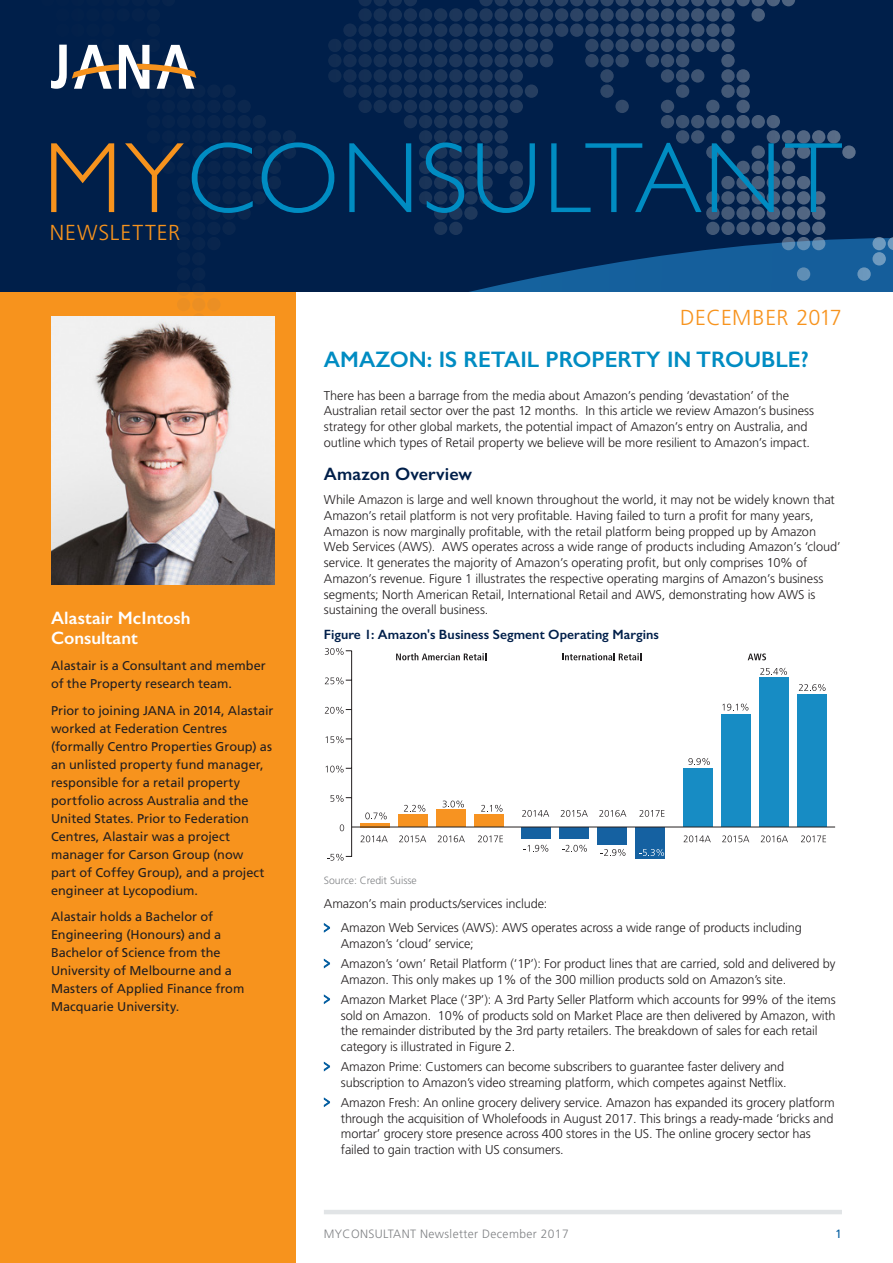
<style>
.page{position:relative;width:893px;height:1263px;background:#fff}
.page>*{position:absolute;margin:0;border:0;box-sizing:border-box;transform-origin:0 0}
.t1{font:300 100.8px "Gill Sans";letter-spacing:.02em;color:#008cc2}
.MC_JANA_Article_Head{font:600 22.5px "Gill Sans";color:#008cc2}
.t2{font:300 21.75px "Frutiger LT Std";letter-spacing:.015em;color:#f7931d}
.t3{font:300 21.75px "Frutiger LT Std";letter-spacing:.035em;color:#f7931d}
.MC_JANA_Sub_Heading{font:600 18px/19.5px "Gill Sans";letter-spacing:.005em;color:#fff}
.MC_JANA_Sub_Heading-2{font:600 18px "Gill Sans";letter-spacing:.005em;color:#001f4a}
.MC_JANA_Chart_title{font:600 13.5px "Gill Sans";letter-spacing:.005em;color:#001f4a}
.MC_JANA_Body_Copy{font:300 12.75px/15.8px "Frutiger LT Std";letter-spacing:-.01em;color:#231f20}
.MC_JANA_Reverse_Text{font:12.75px/18px "Frutiger LT Std";color:#231f20}
.t4{font:300 12px "Frutiger LT Std";letter-spacing:.03em;color:#808285}
.t5{font:12px "Frutiger LT Std";color:#065fa1}
.MC_JANA_Source_info{font:300 10.5px "Frutiger LT Std";color:#808285}
.s1{color:#f7931d}
.s2{font-size:15.3px;color:#065fa1}
</style>
<div class="page">
<div style="left:0;top:291px;width:296px;height:972px;background:#f7931d"></div>
<svg style="left:0;top:0;width:893px;height:291px;background:#082852"></svg>
<svg style="left:0;top:0;width:9px;height:52px"></svg>
<svg style="left:51px;top:45px;width:145px;height:44px"></svg>
<hr style="left:324px;top:1210px;width:518px;height:4px;background:#e1e4e6">
<img style="left:51px;top:316px;width:223px;height:268px">
<svg style="left:324px;top:923px;width:6px;height:9px"></svg>
<svg style="left:324px;top:959px;width:6px;height:9px"></svg>
<svg style="left:324px;top:995px;width:6px;height:8px"></svg>
<svg style="left:324px;top:1062px;width:6px;height:9px"></svg>
<svg style="left:324px;top:1098px;width:6px;height:8px"></svg>
<svg style="left:360px;top:823px;width:29px;height:4px"></svg>
<div style="left:398px;top:814px;width:29px;height:13px;background:#f79321"></div>
<div style="left:436px;top:809px;width:29px;height:18px;background:#f79321"></div>
<div style="left:474px;top:815px;width:30px;height:12px;background:#f79321"></div>
<div style="left:522px;top:827px;width:29px;height:11px;background:#1561a1"></div>
<div style="left:560px;top:827px;width:29px;height:12px;background:#1561a1"></div>
<div style="left:598px;top:827px;width:29px;height:17px;background:#1561a1"></div>
<div style="left:636px;top:827px;width:29px;height:31px;background:#1561a1"></div>
<div style="left:797px;top:694px;width:30px;height:133px;background:#178cc4"></div>
<div style="left:759px;top:678px;width:30px;height:149px;background:#178cc4"></div>
<div style="left:721px;top:715px;width:30px;height:112px;background:#178cc4"></div>
<div style="left:683px;top:769px;width:29px;height:58px;background:#178cc4"></div>
<svg style="left:340px;top:824px;width:4px;height:7px"></svg>
<hr style="left:351px;top:651px;width:1px;height:206px;background:#231f20">
<svg style="left:327px;top:854px;width:25px;height:7px"></svg>
<svg style="left:330px;top:795px;width:22px;height:7px"></svg>
<svg style="left:326px;top:765px;width:26px;height:8px"></svg>
<svg style="left:326px;top:736px;width:26px;height:7px"></svg>
<svg style="left:325px;top:707px;width:27px;height:7px"></svg>
<svg style="left:325px;top:677px;width:27px;height:7px"></svg>
<svg style="left:325px;top:648px;width:27px;height:7px"></svg>
<svg style="left:396px;top:653px;width:90px;height:7px"></svg>
<svg style="left:562px;top:653px;width:79px;height:7px"></svg>
<svg style="left:748px;top:653px;width:18px;height:7px"></svg>
<svg style="left:361px;top:835px;width:27px;height:7px"></svg>
<svg style="left:399px;top:835px;width:27px;height:7px"></svg>
<svg style="left:438px;top:835px;width:27px;height:7px"></svg>
<svg style="left:478px;top:835px;width:25px;height:7px"></svg>
<svg style="left:522px;top:810px;width:27px;height:7px"></svg>
<svg style="left:561px;top:810px;width:27px;height:7px"></svg>
<svg style="left:599px;top:810px;width:27px;height:7px"></svg>
<svg style="left:639px;top:810px;width:25px;height:7px"></svg>
<svg style="left:684px;top:835px;width:27px;height:7px"></svg>
<svg style="left:722px;top:835px;width:27px;height:7px"></svg>
<svg style="left:761px;top:835px;width:27px;height:7px"></svg>
<svg style="left:801px;top:835px;width:25px;height:7px"></svg>
<svg style="left:365px;top:812px;width:22px;height:7px"></svg>
<svg style="left:404px;top:805px;width:21px;height:7px"></svg>
<svg style="left:442px;top:800px;width:22px;height:7px"></svg>
<svg style="left:481px;top:805px;width:22px;height:7px"></svg>
<svg style="left:524px;top:845px;width:24px;height:7px"></svg>
<svg style="left:562px;top:845px;width:25px;height:7px"></svg>
<svg style="left:601px;top:849px;width:24px;height:7px"></svg>
<svg style="left:639px;top:849px;width:25px;height:7px"></svg>
<svg style="left:688px;top:758px;width:22px;height:7px"></svg>
<svg style="left:722px;top:703px;width:26px;height:8px"></svg>
<svg style="left:760px;top:668px;width:27px;height:7px"></svg>
<svg style="left:799px;top:684px;width:27px;height:7px"></svg>
<hr style="left:352px;top:827px;width:483px;height:1px;background:#231f20">
<h1 class="t1" style="left:43px;top:100px;width:800px"><span class="s1">MY</span>CONSULTANT</h1>
<h3 class="t3" style="left:50px;top:220px;width:132px">NEWSLETTER</h3>
<p class="MC_JANA_Sub_Heading" style="left:51px;top:608px;width:141px">Alastair McIntosh<br>Consultant</p>
<p class="MC_JANA_Reverse_Text" style="left:51px;top:657px;width:216px">Alastair is a Consultant and member of the Property research team.</p>
<p class="MC_JANA_Reverse_Text" style="left:51px;top:701px;width:224px">Prior to joining JANA in 2014, Alastair worked at Federation Centres (formally Centro Properties Group) as an unlisted property fund manager, responsible for a retail property portfolio across Australia and the United States. Prior to Federation Centres, Alastair was a project manager for Carson Group (now<br>part of Coffey Group), and a project engineer at Lycopodium.</p>
<p class="MC_JANA_Reverse_Text" style="left:51px;top:908px;width:195px">Alastair holds a Bachelor of<br>Engineering (Honours) and a<br>Bachelor of Science from the<br>University of Melbourne and a<br>Masters of Applied Finance from<br>Macquarie University.</p>
<h3 class="t2" style="left:680px;top:305px;width:163px">DECEMBER 2017</h3>
<p class="MC_JANA_Article_Head" style="left:324px;top:346px;width:486px">AMAZON: IS RETAIL PROPERTY IN TROUBLE?</p>
<p class="MC_JANA_Body_Copy" style="left:324px;top:388px;width:492px">There has been a barrage from the media about Amazon’s pending ‘devastation’ of the Australian retail sector over the past 12 months. In this article we review Amazon’s business strategy for other global markets, the potential impact of Amazon’s entry on Australia, and outline which types of Retail property we believe will be more resilient to Amazon’s impact.</p>
<p class="MC_JANA_Sub_Heading-2" style="left:324px;top:463px;width:150px">Amazon Overview</p>
<p class="MC_JANA_Body_Copy" style="left:324px;top:492px;width:518px">While Amazon is large and well known throughout the world, it may not be widely known that Amazon’s retail platform is not very profitable. Having failed to turn a profit for many years, Amazon is now marginally profitable, with the retail platform being propped up by Amazon Web Services (AWS). AWS operates across a wide range of products including Amazon’s ‘cloud’ service. It generates the majority of Amazon’s operating profit, but only comprises 10% of Amazon’s revenue. Figure 1 illustrates the respective operating margins of Amazon’s business segments; North American Retail, International Retail and AWS, demonstrating how AWS is sustaining the overall business.</p>
<p class="MC_JANA_Chart_title" style="left:324px;top:627px;width:337px">Figure 1: Amazon's Business Segment Operating Margins</p>
<p class="MC_JANA_Source_info" style="left:324px;top:874px;width:94px">Source: Credit Suisse</p>
<p class="MC_JANA_Body_Copy" style="left:324px;top:896px;width:225px">Amazon’s main products/services include:</p>
<p class="MC_JANA_Body_Copy" style="left:341px;top:920px;width:462px;text-indent:-17px"><span class="s2">&gt;</span> Amazon Web Services (AWS): AWS operates across a wide range of products including<br>Amazon’s ‘cloud’ service;</p>
<p class="MC_JANA_Body_Copy" style="left:341px;top:956px;width:496px;text-indent:-17px"><span class="s2">&gt;</span> Amazon’s ‘own’ Retail Platform (‘1P’): For product lines that are carried, sold and delivered by<br>Amazon. This only makes up 1% of the 300 million products sold on Amazon’s site.</p>
<p class="MC_JANA_Body_Copy" style="left:341px;top:992px;width:496px;text-indent:-17px"><span class="s2">&gt;</span> Amazon Market Place (‘3P’): A 3rd Party Seller Platform which accounts for 99% of the items sold on Amazon. 10% of products sold on Market Place are then delivered by Amazon, with the remainder distributed by the 3rd party retailers. The breakdown of sales for each retail category is illustrated in Figure 2.</p>
<p class="MC_JANA_Body_Copy" style="left:324px;top:1059px;width:464px;text-align:right"><span class="s2">&gt;</span> Amazon Prime: Customers can become subscribers to guarantee faster delivery and subscription to Amazon’s video streaming platform, which competes against Netflix.</p>
<p class="MC_JANA_Body_Copy" style="left:341px;top:1095px;width:495px;text-indent:-17px"><span class="s2">&gt;</span> Amazon Fresh: An online grocery delivery service. Amazon has expanded its grocery platform through the acquisition of Wholefoods in August 2017. This brings a ready-made ‘bricks and mortar’ grocery store presence across 400 stores in the US. The online grocery sector has failed to gain traction with US consumers.</p>
<p class="t4" style="left:324px;top:1227px;width:246px">MYCONSULTANT Newsletter December 2017</p>
<p class="t5" style="left:835px;top:1227px;width:8px">1</p>
</div>
